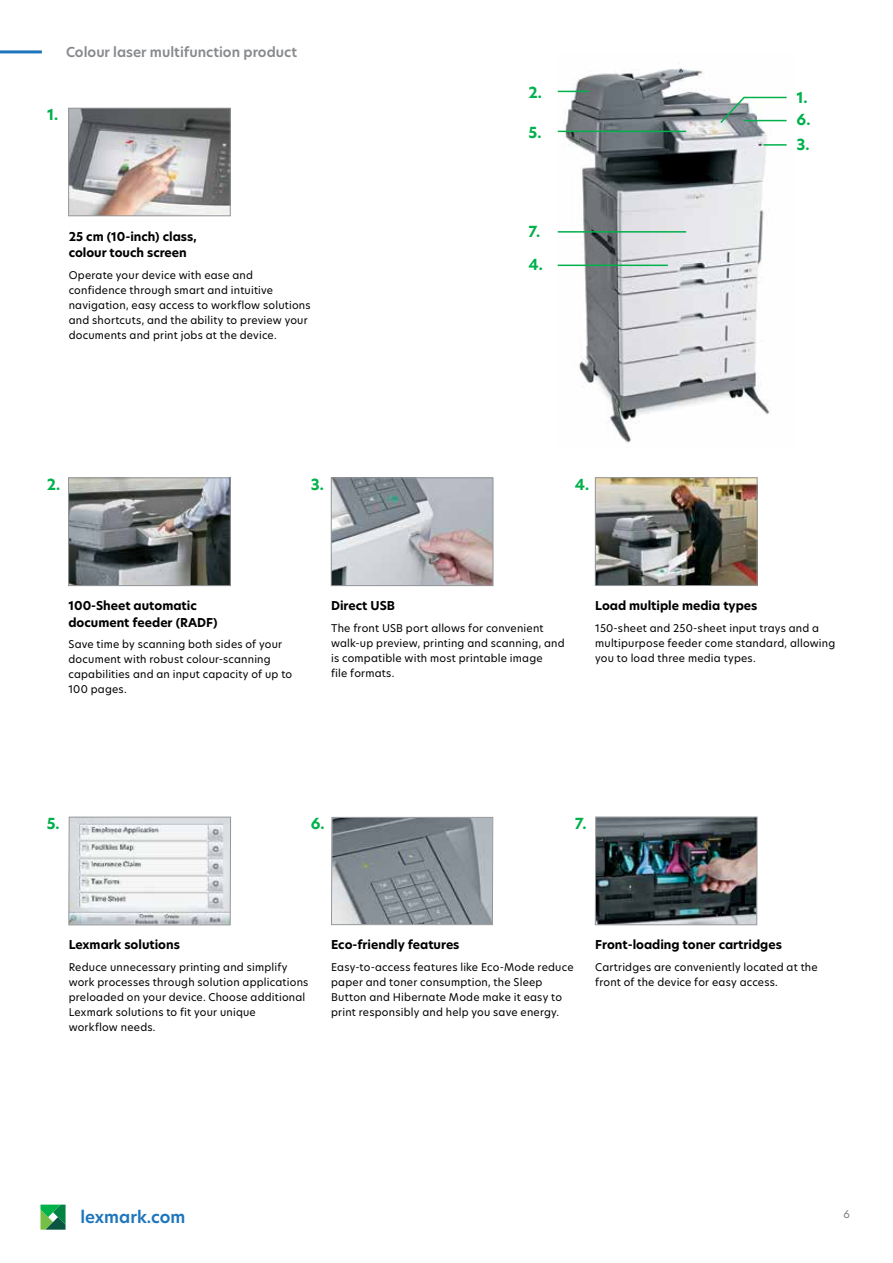
<style>
.page{position:relative;width:893px;height:1263px;background:#fff}
.page>*{position:absolute;margin:0;border:0;box-sizing:border-box;transform-origin:0 0}
.t1{font:600 16.5px "TP Hero";color:#1c75bc}
.t2{font:700 15px "TP Hero";color:#00b14c}
.t3{font:600 13.5px "TP Hero";color:#888a8d}
.t4{font:700 12px/16.5px "TP Hero";color:#000}
.t5{font:10.5px/15px "TP Hero";letter-spacing:.02em;color:#000}
.t6{font:10.5px "TP Hero";color:#7e7e85}
</style>
<div class="page">
<svg style="left:40px;top:1204px;width:26px;height:26px"></svg>
<hr style="left:0;top:50px;width:42px;height:3px;background:#1c75bc">
<svg style="left:68px;top:108px;width:163px;height:108px"></svg>
<svg style="left:68px;top:478px;width:163px;height:108px"></svg>
<img style="left:595px;top:817px;width:162px;height:109px">
<svg style="left:331px;top:477px;width:162px;height:449px"></svg>
<svg style="left:69px;top:817px;width:162px;height:109px"></svg>
<img style="left:595px;top:477px;width:162px;height:109px">
<img style="left:557px;top:68px;width:214px;height:375px">
<svg style="left:719px;top:96px;width:68px;height:29px"></svg>
<hr style="left:763px;top:144px;width:24px;height:2px;background:#00b14c">
<hr style="left:744px;top:120px;width:43px;height:1px;background:#00b14c">
<hr style="left:558px;top:131px;width:128px;height:1px;background:#00b14c">
<hr style="left:558px;top:91px;width:31px;height:1px;background:#00b14c">
<hr style="left:558px;top:231px;width:128px;height:2px;background:#00b14c">
<hr style="left:558px;top:265px;width:110px;height:1px;background:#00b14c">
<p class="t3" style="left:66px;top:43px;width:233px">Colour laser multifunction product</p>
<h2 class="t2" style="left:47px;top:104px;width:13px">1.</h2>
<p class="t4" style="left:69px;top:228px;width:129px">25 cm (10-inch) class, colour touch screen</p>
<p class="t5" style="left:69px;top:267px;width:244px">Operate your device with ease and confidence through smart and intuitive navigation, easy access to workflow solutions and shortcuts, and the ability to preview your documents and print jobs at the device.</p>
<h2 class="t2" style="left:529px;top:82px;width:15px">2.</h2>
<h2 class="t2" style="left:529px;top:122px;width:14px">5.</h2>
<h2 class="t2" style="left:529px;top:221px;width:13px">7.</h2>
<h2 class="t2" style="left:529px;top:254px;width:16px">4.</h2>
<h2 class="t2" style="left:797px;top:88px;width:13px">1.</h2>
<h2 class="t2" style="left:797px;top:110px;width:15px">6.</h2>
<h2 class="t2" style="left:797px;top:134px;width:15px">3.</h2>
<h2 class="t2" style="left:47px;top:474px;width:15px">2.</h2>
<h2 class="t2" style="left:311px;top:474px;width:15px">3.</h2>
<h2 class="t2" style="left:575px;top:474px;width:16px">4.</h2>
<p class="t4" style="left:68px;top:598px;width:151px">100-Sheet automatic document feeder (RADF)</p>
<p class="t5" style="left:68px;top:637px;width:225px">Save time by scanning both sides of your document with robust colour-scanning capabilities and an input capacity of up to<br>100 pages.</p>
<p class="t4" style="left:331px;top:598px;width:65px">Direct USB</p>
<p class="t5" style="left:331px;top:620px;width:235px">The front USB port allows for convenient walk-up preview, printing and scanning, and is compatible with most printable image<br>file formats.</p>
<p class="t4" style="left:595px;top:597px;width:164px">Load multiple media types</p>
<p class="t5" style="left:595px;top:620px;width:242px">150-sheet and 250-sheet input trays and a multipurpose feeder come standard, allowing you to load three media types.</p>
<h2 class="t2" style="left:47px;top:813px;width:14px">5.</h2>
<h2 class="t2" style="left:311px;top:813px;width:15px">6.</h2>
<h2 class="t2" style="left:575px;top:813px;width:13px">7.</h2>
<p class="t4" style="left:69px;top:937px;width:113px">Lexmark solutions</p>
<p class="t5" style="left:69px;top:960px;width:241px">Reduce unnecessary printing and simplify work processes through solution applications preloaded on your device. Choose additional Lexmark solutions to fit your unique<br>workflow needs.</p>
<p class="t4" style="left:331px;top:937px;width:130px">Eco-friendly features</p>
<p class="t5" style="left:331px;top:960px;width:244px">Easy-to-access features like Eco-Mode reduce paper and toner consumption, the Sleep Button and Hibernate Mode make it easy to print responsibly and help you save energy.</p>
<p class="t4" style="left:595px;top:937px;width:188px">Front-loading toner cartridges</p>
<p class="t5" style="left:595px;top:959px;width:224px">Cartridges are conveniently located at the front of the device for easy access.</p>
<h1 class="t1" style="left:80px;top:1206px;width:106px">lexmark.com</h1>
<p class="t6" style="left:843px;top:1207px;width:8px">6</p>
</div>
